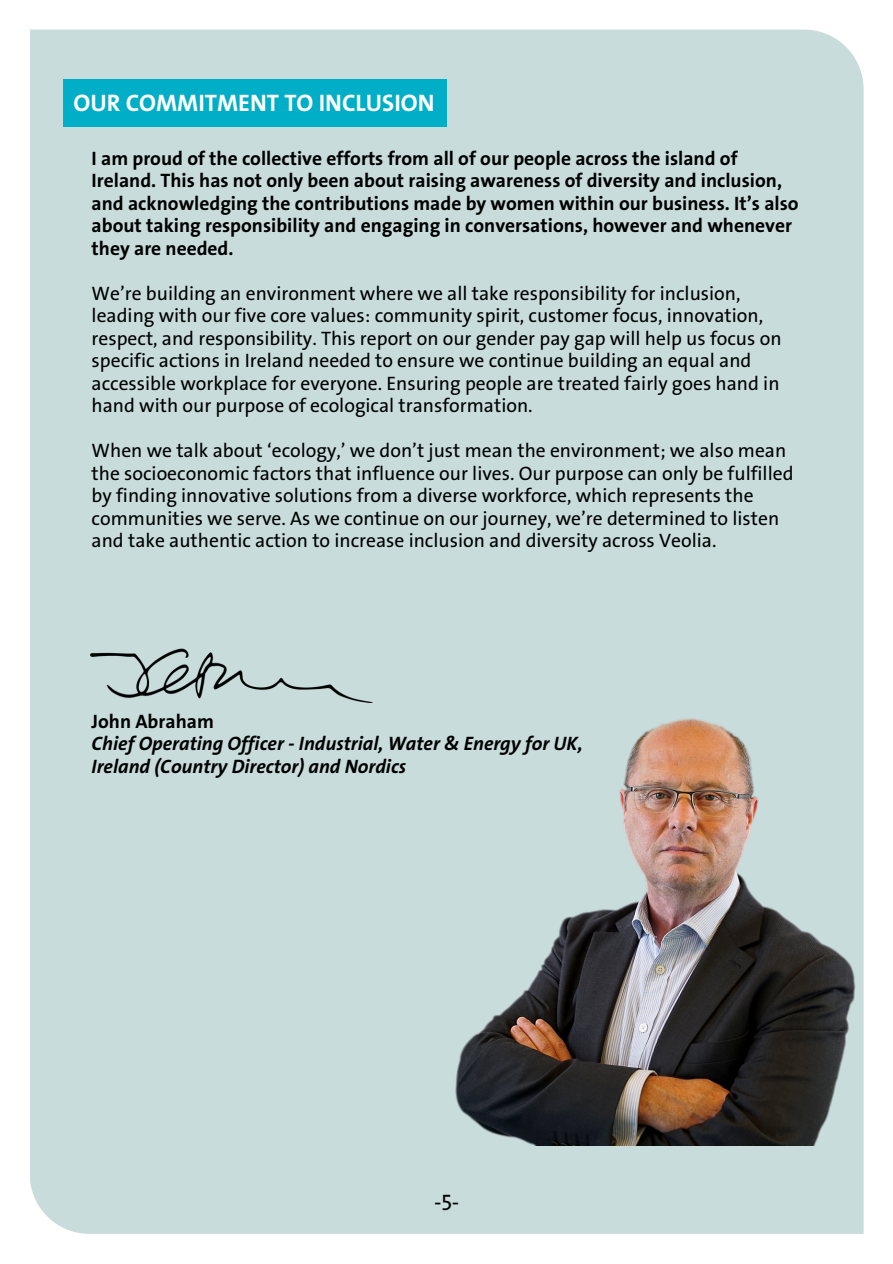
<style>
.page{position:relative;width:893px;height:1264px;background:#fff}
.page>*{position:absolute;margin:0;border:0;box-sizing:border-box;transform-origin:0 0}
.t1{font:24px "The Sans Veolia W7 Bld";color:#fff}
.t2{font:22.5px "The Sans Veolia W5 Pla";color:#000}
.t3{font:19.5px/22.5px "The Sans Veolia W5 Pla";color:#000}
.t4{font:19.5px/22.5px "The Sans Veolia W7 Bld";color:#000}
.t5{font:19.5px "The Sans Veolia W7 Bld It";color:#000}
</style>
<div class="page">
<div style="left:30px;top:30px;width:833px;height:1203px;background:#c8dcdc"></div>
<div style="left:63px;top:80px;width:383px;height:47px;background:#00aec7"></div>
<div style="left:79px;top:561px;width:294px;height:141px;background:#c8dcdc"></div>
<img style="left:446px;top:702px;width:417px;height:443px">
<p class="t1" style="left:74px;top:87px;width:362px">OUR COMMITMENT TO INCLUSION</p>
<p class="t4" style="left:92px;top:147px;width:708px">I am proud of the collective efforts from all of our people across the island of Ireland. This has not only been about raising awareness of diversity and inclusion, and acknowledging the contributions made by women within our business. It’s also about taking responsibility and engaging in conversations, however and whenever they are needed.</p>
<p class="t3" style="left:92px;top:282px;width:691px">We’re building an environment where we all take responsibility for inclusion, leading with our five core values: community spirit, customer focus, innovation, respect, and responsibility. This report on our gender pay gap will help us focus on specific actions in Ireland needed to ensure we continue building an equal and accessible workplace for everyone. Ensuring people are treated fairly goes hand in hand with our purpose of ecological transformation.</p>
<p class="t3" style="left:92px;top:439px;width:703px">When we talk about ‘ecology,’ we don’t just mean the environment; we also mean the socioeconomic factors that influence our lives. Our purpose can only be fulfilled by finding innovative solutions from a diverse workforce, which represents the communities we serve. As we continue on our journey, we’re determined to listen and take authentic action to increase inclusion and diversity across Veolia.</p>
<p class="t4" style="left:92px;top:709px;width:124px">John Abraham</p>
<p class="t5" style="left:92px;top:731px;width:492px">Chief Operating Officer - Industrial, Water &amp; Energy for UK,</p>
<p class="t5" style="left:92px;top:753px;width:316px">Ireland (Country Director) and Nordics</p>
<p class="t2" style="left:434px;top:1188px;width:27px">-5-</p>
</div>
